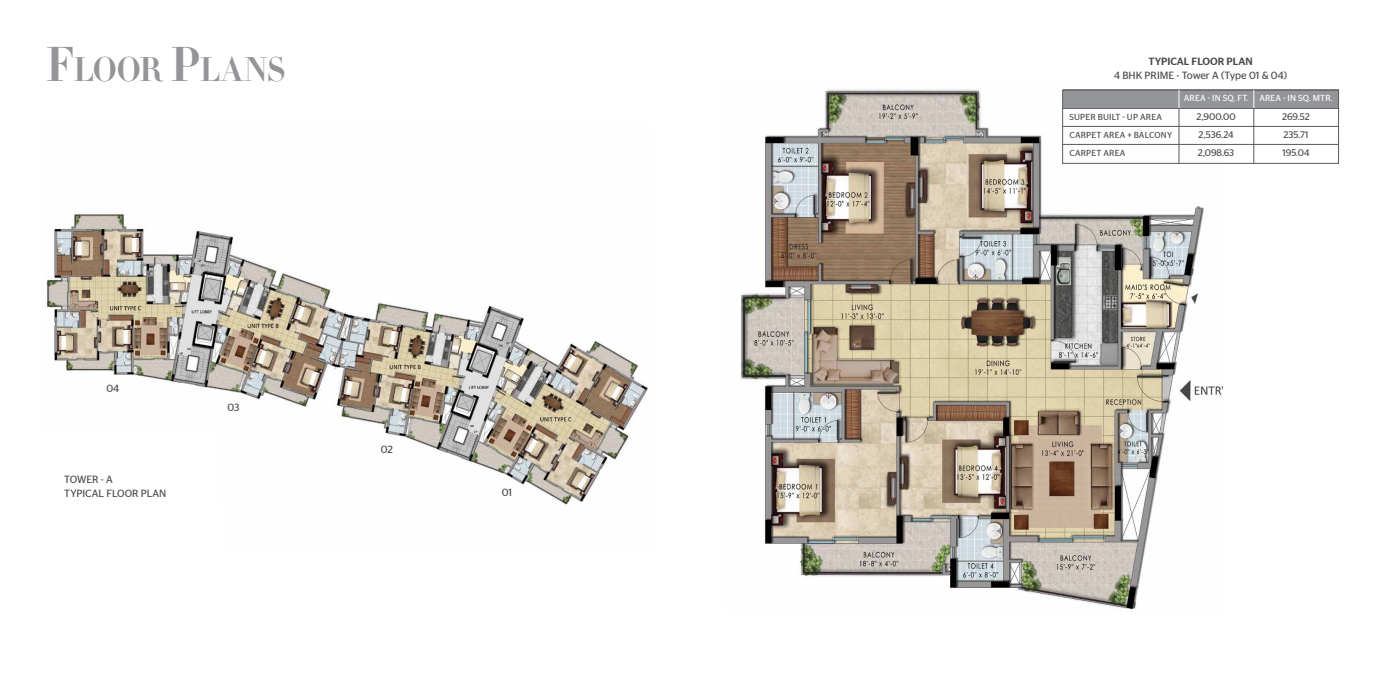
<style>
.page{position:relative;width:1386px;height:693px;background:#fff}
.page>*{position:absolute;margin:0;border:0;box-sizing:border-box;transform-origin:0 0}
.t1{font:33.69px "Didot HTF B16 Bold";letter-spacing:-.03em;color:#939598}
.t2{font:10.5px/13.1px "Stag Sans";color:#4d4d4f}
.t3{font:500 10.5px "Stag Sans";color:#4d4d4f}
.t4{font:9.62px/18.4px "Stag Sans";color:#4d4d4f}
.t5{font:8.75px "Stag Sans";letter-spacing:.02em;color:#4d4d4f}
.t6{font:8.75px "Stag Sans";color:#fff}
.s1{font-size:48.12px}
</style>
<div class="page">
<img style="left:46px;top:212px;width:602px;height:293px">
<img style="left:740px;top:89px;width:482px;height:520px">
<hr style="left:1063px;top:126px;width:276px;height:1px;background:#58595b">
<hr style="left:1062px;top:108px;width:277px;height:1px;background:#58595b">
<hr style="left:1063px;top:144px;width:276px;height:1px;background:#58595b">
<hr style="left:1179px;top:90px;width:1px;height:73px;background:#58595b">
<hr style="left:1253px;top:90px;width:1px;height:73px;background:#58595b">
<div style="left:1063px;top:90px;width:276px;height:18px;background:#939598"></div>
<div style="left:1062px;top:90px;width:277px;height:74px;border:1px solid #58595b"></div>
<svg style="left:1179px;top:90px;width:1px;height:18px"></svg>
<svg style="left:1253px;top:90px;width:1px;height:18px"></svg>
<h1 class="t1" style="left:45px;top:48px;width:242px"><span class="s1">F</span>LOOR <span class="s1">P</span>LANS</h1>
<p class="t2" style="left:106px;top:381px;width:14px">04</p>
<p class="t2" style="left:64px;top:473px;width:104px">TOWER - A<br>TYPICAL FLOOR PLAN</p>
<p class="t2" style="left:227px;top:401px;width:13px">03</p>
<p class="t2" style="left:381px;top:443px;width:14px">02</p>
<p class="t2" style="left:502px;top:486px;width:12px">01</p>
<p class="t3" style="left:1148px;top:56px;width:106px">TYPICAL FLOOR PLAN</p>
<p class="t2" style="left:1114px;top:68px;width:174px">4 BHK PRIME - TOWER A (TYPE 01 &amp; 04)</p>
<p class="t5" style="left:1069px;top:112px;width:11px">SUPER</p>
<p class="t5" style="left:1098px;top:112px;width:11px">BUILT</p>
<p class="t5" style="left:1123px;top:112px;width:30px">- UP AREA</p>
<p class="t5" style="left:1069px;top:130px;width:12px">CARPET</p>
<p class="t5" style="left:1104px;top:130px;width:12px">AREA</p>
<p class="t5" style="left:1127px;top:130px;width:19px">+ BALCONY</p>
<p class="t5" style="left:1069px;top:148px;width:12px">CARPET</p>
<p class="t5" style="left:1104px;top:148px;width:12px">AREA</p>
<p class="t6" style="left:1184px;top:93px;width:12px">AREA</p>
<p class="t6" style="left:1208px;top:93px;width:42px">- IN SQ. FT.</p>
<p class="t4" style="left:1197px;top:107px;width:41px">2,900.00<br>2,536.24<br>2,098.63</p>
<p class="t6" style="left:1259px;top:93px;width:12px">AREA</p>
<p class="t6" style="left:1283px;top:93px;width:51px">- IN SQ. MTR.</p>
<p class="t4" style="left:1282px;top:107px;width:29px">269.52<br>235.71<br>195.04</p>
</div>
